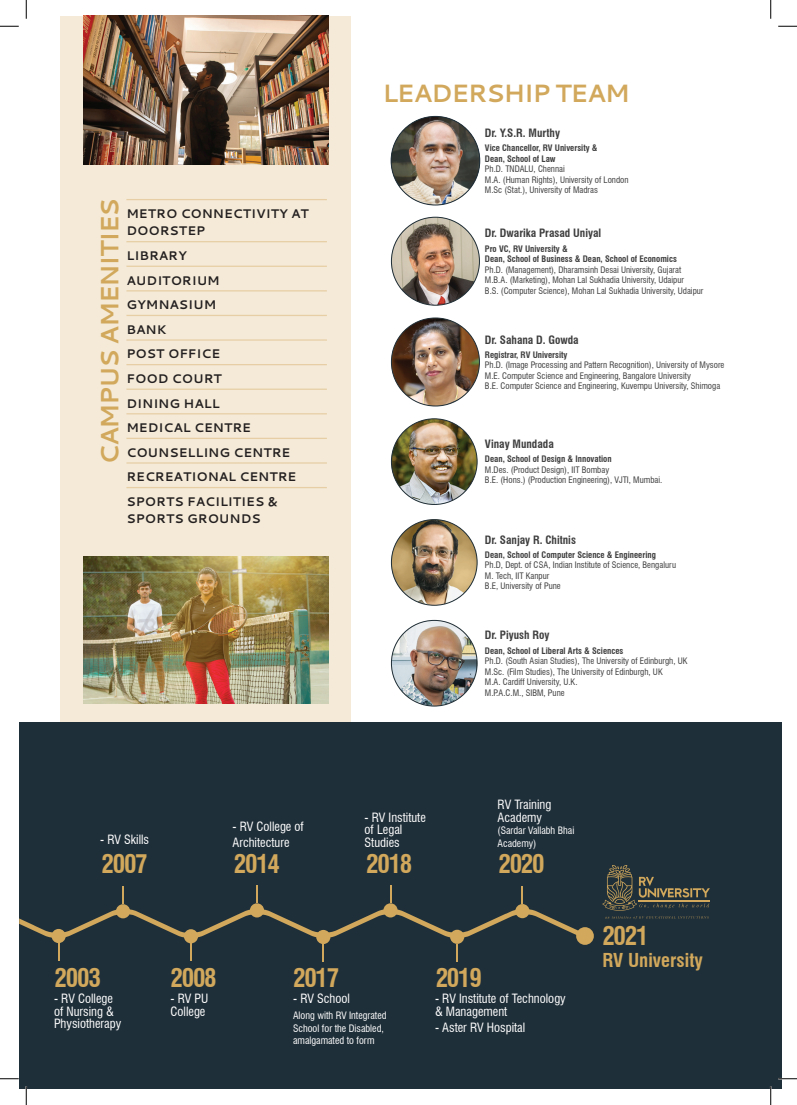
<style>
.page{position:relative;width:797px;height:1105px;background:#fff}
.page>*{position:absolute;margin:0;border:0;box-sizing:border-box;transform-origin:0 0}
.infograph_-_1940{font:700 condensed 25px "Swiss 721 BT";letter-spacing:-.05em;color:#d1a85c}
.Head_20{font:700 25px "Cantarell";letter-spacing:-.05em;color:#d1a85c}
.Info_Body_Black{font:700 condensed 18.75px "Swiss 721 BT";color:#d1a85c}
.Info_Body_Black-2{font:condensed 12.5px/12.5px "Swiss 721 BT";color:#fff}
.Amenities{font:700 12.5px/17.5px "Cantarell";color:#231f20}
.Name{font:700 condensed 11.25px "Swiss 721 BT";color:#3e3e3f}
.Info_Body_Black-3{font:condensed 10px/12.5px "Swiss 721 BT";color:#fff}
.Name_-_Digination{font:condensed 8.75px/10.5px "Swiss 721 BT";color:#3e3e3f}
.Name_-_Digination-2{font:700 condensed 8.75px/10.5px "Swiss 721 BT";color:#3e3e3f}
</style>
<div class="page">
<img style="left:391px;top:419px;width:86px;height:85px;border-radius:43px">
<img style="left:391px;top:520px;width:86px;height:85px;border-radius:43px">
<img style="left:391px;top:620px;width:86px;height:86px;border-radius:43px">
<img style="left:391px;top:116px;width:89px;height:89px;border-radius:44px">
<img style="left:391px;top:217px;width:88px;height:88px;border-radius:44px">
<img style="left:391px;top:318px;width:88px;height:88px;border-radius:44px">
<div style="left:60px;top:16px;width:291px;height:707px;background:#f4ead7"></div>
<hr style="left:126px;top:199px;width:201px;height:1px;background:#e7cea5">
<hr style="left:126px;top:241px;width:201px;height:1px;background:#e7cea5">
<hr style="left:126px;top:266px;width:201px;height:1px;background:#e7cea5">
<hr style="left:126px;top:290px;width:201px;height:1px;background:#e7cea5">
<hr style="left:126px;top:315px;width:201px;height:1px;background:#e7cea5">
<hr style="left:126px;top:339px;width:201px;height:2px;background:#e7cea5">
<hr style="left:126px;top:364px;width:201px;height:1px;background:#e7cea5">
<hr style="left:126px;top:389px;width:201px;height:1px;background:#e7cea5">
<hr style="left:126px;top:413px;width:201px;height:1px;background:#e7cea5">
<hr style="left:126px;top:438px;width:201px;height:1px;background:#e7cea5">
<hr style="left:126px;top:462px;width:201px;height:2px;background:#e7cea5">
<hr style="left:126px;top:487px;width:201px;height:1px;background:#e7cea5">
<img style="left:83px;top:16px;width:245px;height:149px">
<img style="left:83px;top:556px;width:245px;height:147px">
<div style="left:19px;top:723px;width:762px;height:366px;background:#1f2f39"></div>
<svg style="left:602px;top:865px;width:108px;height:54px"></svg>
<svg style="left:576px;top:927px;width:18px;height:18px"></svg>
<svg style="left:19px;top:886px;width:571px;height:76px"></svg>
<svg style="left:0;top:25px;width:19px;height:2px"></svg>
<svg style="left:778px;top:25px;width:19px;height:2px"></svg>
<svg style="left:0;top:1078px;width:19px;height:1px"></svg>
<svg style="left:778px;top:1078px;width:19px;height:1px"></svg>
<svg style="left:25px;top:0;width:2px;height:19px"></svg>
<svg style="left:25px;top:1086px;width:2px;height:19px"></svg>
<svg style="left:770px;top:0;width:1px;height:19px"></svg>
<svg style="left:770px;top:1086px;width:1px;height:19px"></svg>
<p class="Head_20" style="left:92px;top:465px;width:268px;rotate:-90deg">CAMPUS AMENITIES</p>
<p class="Amenities" style="left:126px;top:204px;width:184px">METRO CONNECTIVITY AT<br>DOORSTEP</p>
<p class="Amenities" style="left:126px;top:246px;width:62px">LIBRARY</p>
<p class="Amenities" style="left:126px;top:271px;width:95px">AUDITORIUM</p>
<p class="Amenities" style="left:126px;top:296px;width:91px">GYMNASIUM</p>
<p class="Amenities" style="left:126px;top:320px;width:41px">BANK</p>
<p class="Amenities" style="left:126px;top:345px;width:95px">POST OFFICE</p>
<p class="Amenities" style="left:126px;top:369px;width:97px">FOOD COURT</p>
<p class="Amenities" style="left:126px;top:394px;width:95px">DINING HALL</p>
<p class="Amenities" style="left:126px;top:419px;width:126px">MEDICAL CENTRE</p>
<p class="Amenities" style="left:126px;top:443px;width:165px">COUNSELLING CENTRE</p>
<p class="Amenities" style="left:126px;top:468px;width:171px">RECREATIONAL CENTRE</p>
<p class="Amenities" style="left:126px;top:492px;width:152px">SPORTS FACILITIES &amp;<br>SPORTS GROUNDS</p>
<p class="Info_Body_Black-2" style="left:100px;top:834px;width:50px">- RV Skills</p>
<p class="infograph_-_1940" style="left:101px;top:848px;width:48px">2007</p>
<p class="Info_Body_Black-2" style="left:232px;top:820px;width:73px">- RV College of</p>
<p class="Info_Body_Black-2" style="left:232px;top:836px;width:59px">Architecture</p>
<p class="infograph_-_1940" style="left:234px;top:848px;width:48px">2014</p>
<p class="Head_20" style="left:382px;top:76px;width:249px">LEADERSHIP TEAM</p>
<p class="Name" style="left:485px;top:126px;width:77px">Dr. Y.S.R. Murthy</p>
<p class="Name_-_Digination-2" style="left:485px;top:143px;width:114px">Vice Chancellor, RV University &amp;<br>Dean, School of Law</p>
<p class="Name_-_Digination" style="left:485px;top:164px;width:81px">Ph.D. TNDALU, Chennai</p>
<p class="Name_-_Digination" style="left:485px;top:174px;width:145px">M.A. (Human Rights), University of London</p>
<p class="Name_-_Digination" style="left:485px;top:185px;width:114px">M.Sc (Stat.), University of Madras</p>
<p class="Name" style="left:485px;top:227px;width:118px">Dr. Dwarika Prasad Uniyal</p>
<p class="Name_-_Digination-2" style="left:485px;top:243px;width:193px">Pro VC, RV University &amp;<br>Dean, School of Business &amp; Dean, School of Economics</p>
<p class="Name_-_Digination" style="left:485px;top:264px;width:198px">Ph.D. (Management), Dharamsinh Desai University, Gujarat</p>
<p class="Name_-_Digination" style="left:485px;top:275px;width:201px">M.B.A. (Marketing), Mohan Lal Sukhadia University, Udaipur</p>
<p class="Name_-_Digination" style="left:485px;top:285px;width:220px">B.S. (Computer Science), Mohan Lal Sukhadia University, Udaipur</p>
<p class="Name" style="left:485px;top:333px;width:95px">Dr. Sahana D. Gowda</p>
<p class="Name_-_Digination-2" style="left:485px;top:349px;width:84px">Registrar, RV University</p>
<p class="Name_-_Digination" style="left:485px;top:360px;width:241px">Ph.D. (Image Processing and Pattern Recognition), University of Mysore<br>M.E. Computer Science and Engineering, Bangalore University<br>B.E. Computer Science and Engineering, Kuvempu University, Shimoga</p>
<p class="Name" style="left:485px;top:438px;width:70px">Vinay Mundada</p>
<p class="Name_-_Digination-2" style="left:485px;top:454px;width:128px">Dean, School of Design &amp; Innovation</p>
<p class="Name_-_Digination" style="left:485px;top:464px;width:126px">M.Des. (Product Design), IIT Bombay</p>
<p class="Name_-_Digination" style="left:485px;top:475px;width:179px">B.E. (Hons.) (Production Engineering), VJTI, Mumbai.</p>
<p class="Info_Body_Black-2" style="left:364px;top:811px;width:63px">- RV Institute of Legal<br>Studies</p>
<p class="Name" style="left:485px;top:533px;width:93px">Dr. Sanjay R. Chitnis</p>
<p class="Name_-_Digination-2" style="left:485px;top:549px;width:173px">Dean, School of Computer Science &amp; Engineering</p>
<p class="Name_-_Digination" style="left:485px;top:560px;width:193px">Ph.D, Dept. of CSA, Indian Institute of Science, Bengaluru</p>
<p class="Name_-_Digination" style="left:485px;top:570px;width:66px">M. Tech, IIT Kanpur</p>
<p class="Name_-_Digination" style="left:485px;top:581px;width:77px">B.E, University of Pune</p>
<p class="Name" style="left:485px;top:629px;width:66px">Dr. Piyush Roy</p>
<p class="Name_-_Digination-2" style="left:485px;top:645px;width:140px">Dean, School of Liberal Arts &amp; Sciences</p>
<p class="Name_-_Digination" style="left:485px;top:656px;width:204px">Ph.D. (South Asian Studies), The University of Edinburgh, UK</p>
<p class="Name_-_Digination" style="left:485px;top:666px;width:179px">M.Sc. (Film Studies), The University of Edinburgh, UK</p>
<p class="Name_-_Digination" style="left:485px;top:677px;width:94px">M.A. Cardiff University, U.K.</p>
<p class="Name_-_Digination" style="left:485px;top:687px;width:81px">M.P.A.C.M., SIBM, Pune</p>
<p class="Info_Body_Black-2" style="left:497px;top:798px;width:55px">RV Training<br>Academy</p>
<p class="Info_Body_Black-3" style="left:497px;top:824px;width:78px">(Sardar Vallabh Bhai<br>Academy)</p>
<p class="infograph_-_1940" style="left:366px;top:848px;width:48px">2018</p>
<p class="infograph_-_1940" style="left:498px;top:848px;width:48px">2020</p>
<p class="infograph_-_1940" style="left:55px;top:963px;width:48px">2003</p>
<p class="Info_Body_Black-2" style="left:54px;top:992px;width:69px">- RV College of Nursing &amp;<br>Physiotherapy</p>
<p class="infograph_-_1940" style="left:170px;top:963px;width:48px">2008</p>
<p class="Info_Body_Black-2" style="left:170px;top:992px;width:39px">- RV PU<br>College</p>
<p class="infograph_-_1940" style="left:293px;top:963px;width:48px">2017</p>
<p class="Info_Body_Black-2" style="left:293px;top:992px;width:58px">- RV School</p>
<p class="Info_Body_Black-3" style="left:293px;top:1009px;width:95px">Along with RV Integrated<br>School for the Disabled, amalgamated to form</p>
<p class="infograph_-_1940" style="left:435px;top:963px;width:48px">2019</p>
<p class="Info_Body_Black-2" style="left:435px;top:992px;width:132px">- RV Institute of Technology &amp; Management</p>
<p class="Info_Body_Black-2" style="left:435px;top:1021px;width:92px">- Aster RV Hospital</p>
<p class="infograph_-_1940" style="left:602px;top:921px;width:48px">2021</p>
<p class="Info_Body_Black" style="left:602px;top:949px;width:102px">RV University</p>
</div>
